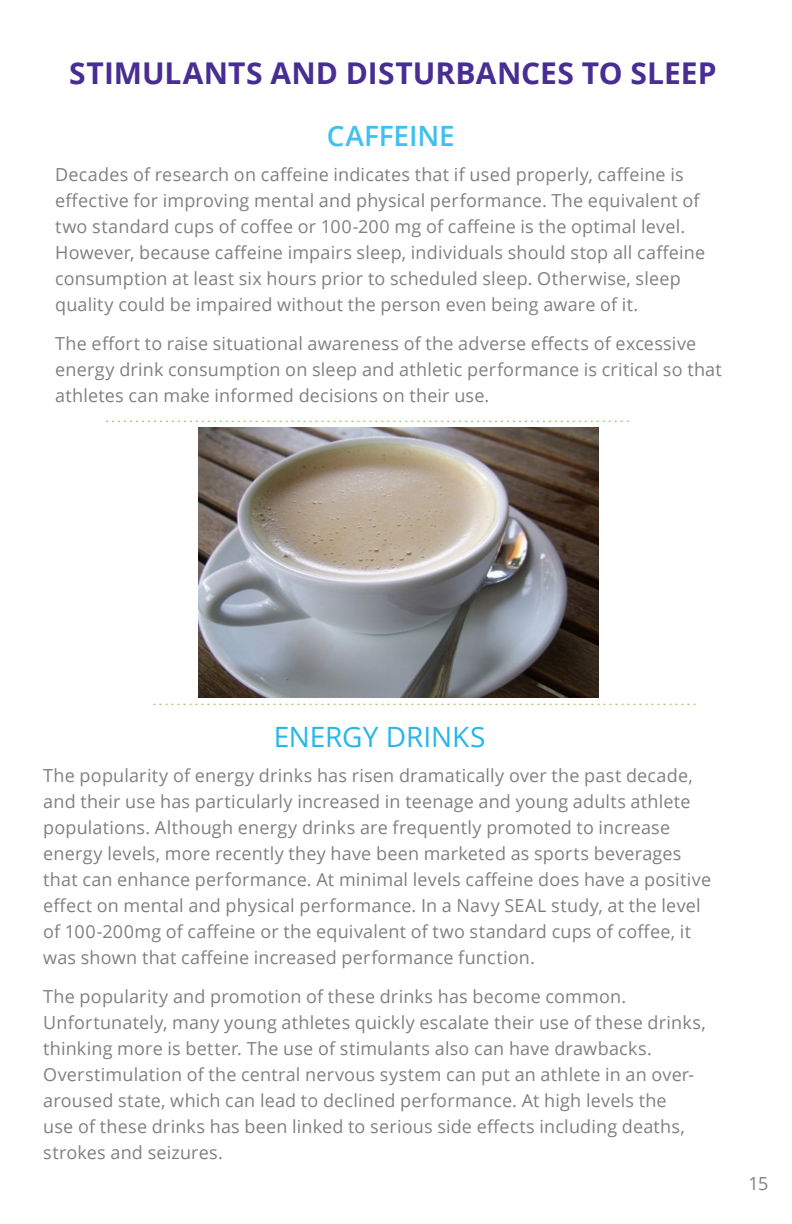
<style>
.page{position:relative;width:792px;height:1224px;background:#fff}
.page>*{position:absolute;margin:0;border:0;box-sizing:border-box;transform-origin:0 0}
.Purple_Headline{font:700 30px "Open Sans";letter-spacing:.005em;color:#482e92}
.Blue_Sub_Headline{font:28px "Open Sans";letter-spacing:-.005em;color:#26b6ea}
.Blue_Sub_Headline-2{font:600 28px "Open Sans";letter-spacing:-.005em;color:#3fc0ef}
.Body_text{font:18px/26px "Open Sans";letter-spacing:.01em;color:#808083}
</style>
<div class="page">
<svg style="left:106px;top:421px;width:523px;height:1px"></svg>
<svg style="left:153px;top:704px;width:543px;height:1px"></svg>
<img style="left:199px;top:428px;width:400px;height:269px">
<p class="Purple_Headline" style="left:69px;top:52px;width:649px">STIMULANTS AND DISTURBANCES TO SLEEP</p>
<p class="Blue_Sub_Headline-2" style="left:327px;top:116px;width:130px">CAFFEINE</p>
<p class="Body_text" style="left:55px;top:161px;width:652px">Decades of research on caffeine indicates that if used properly, caffeine is effective for improving mental and physical performance. The equivalent of two standard cups of coffee or 100-200 mg of caffeine is the optimal level.<br>However, because caffeine impairs sleep, individuals should stop all caffeine consumption at least six hours prior to scheduled sleep. Otherwise, sleep quality could be impaired without the person even being aware of it.</p>
<p class="Body_text" style="left:55px;top:330px;width:668px">The effort to raise situational awareness of the adverse effects of excessive energy drink consumption on sleep and athletic performance is critical so that athletes can make informed decisions on their use.</p>
<p class="Blue_Sub_Headline" style="left:274px;top:718px;width:213px">ENERGY DRINKS</p>
<p class="Body_text" style="left:43px;top:762px;width:669px">The popularity of energy drinks has risen dramatically over the past decade, and their use has particularly increased in teenage and young adults athlete populations. Although energy drinks are frequently promoted to increase energy levels, more recently they have been marketed as sports beverages that can enhance performance. At minimal levels caffeine does have a positive effect on mental and physical performance. In a Navy SEAL study, at the level of 100-200mg of caffeine or the equivalent of two standard cups of coffee, it was shown that caffeine increased performance function.</p>
<p class="Body_text" style="left:43px;top:983px;width:664px">The popularity and promotion of these drinks has become common.<br>Unfortunately, many young athletes quickly escalate their use of these drinks, thinking more is better. The use of stimulants also can have drawbacks.<br>Overstimulation of the central nervous system can put an athlete in an over&shy;aroused state, which can lead to declined performance. At high levels the<br>use of these drinks has been linked to serious side effects including deaths, strokes and seizures.</p>
<p class="Body_text" style="left:749px;top:1170px;width:21px">15</p>
</div>
